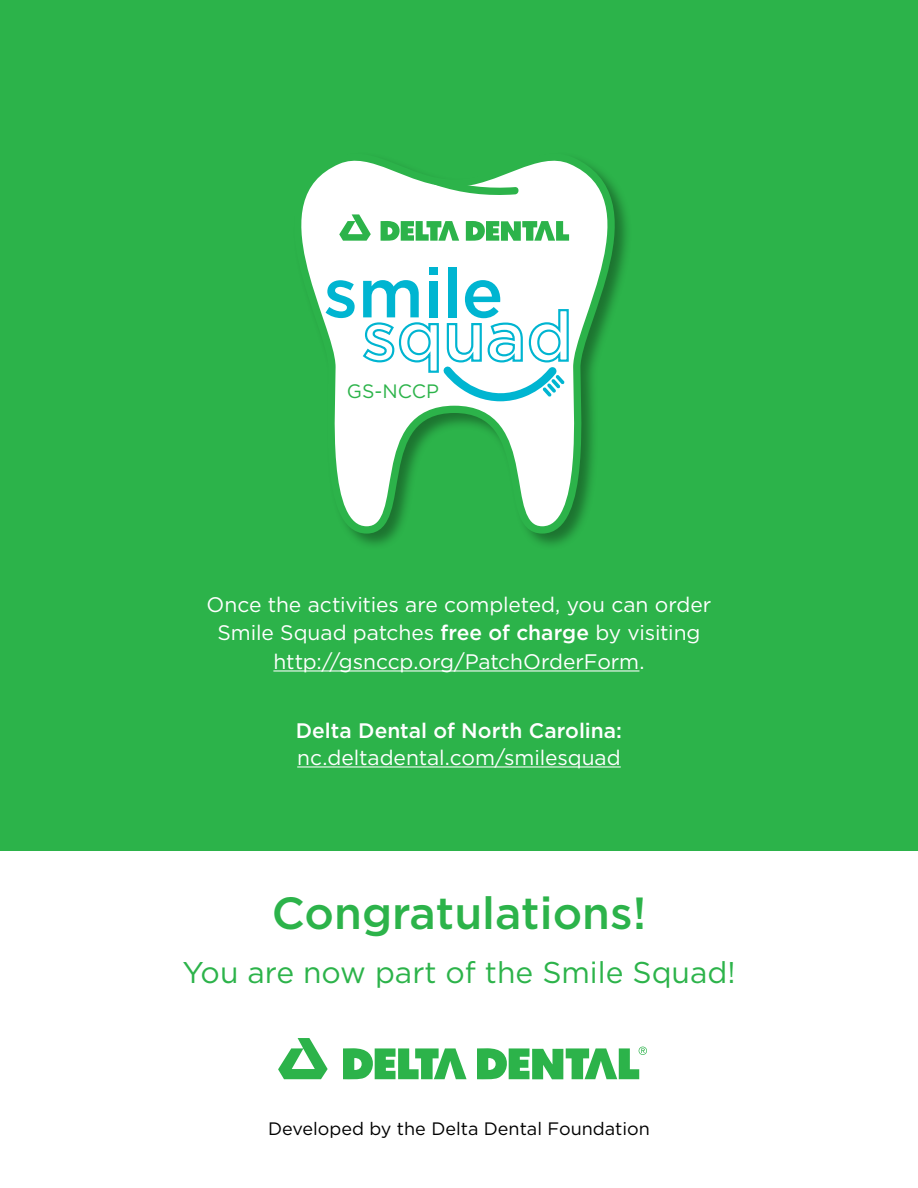
<style>
.page{position:relative;width:918px;height:1188px;background:#fff}
.page>*{position:absolute;margin:0;border:0;box-sizing:border-box;transform-origin:0 0}
.t1{font:500 45px "Gotham";color:#2cb34a}
.t2{font:30px "Gotham";color:#2cb34a}
.t3{font:21px/28.5px "Gotham";letter-spacing:-.005em;color:#fff;text-align:center}
.t4{font:500 21px "Gotham";color:#fff}
.t5{font:19.35px "Gotham";color:#2cb34a}
.t6{font:18px "Gotham";color:#000}
.s1{font-weight:500}
</style>
<div class="page">
<svg style="left:278px;top:1038px;width:50px;height:41px"></svg>
<svg style="left:343px;top:1048px;width:124px;height:32px"></svg>
<svg style="left:477px;top:1047px;width:170px;height:33px"></svg>
<div style="left:0;top:0;width:918px;height:850px;background:#2cb34a"></div>
<hr style="left:273px;top:670px;width:366px;height:2px;background:#fff">
<hr style="left:297px;top:766px;width:324px;height:2px;background:#fff">
<div style="left:292px;top:152px;width:340px;height:399px;background:#000;opacity:.35"></div>
<svg style="left:292px;top:152px;width:340px;height:385px"></svg>
<svg style="left:431px;top:176px;width:89px;height:20px"></svg>
<svg style="left:326px;top:280px;width:29px;height:38px"></svg>
<div style="left:429px;top:267px;width:9px;height:8px;background:#00b5d1"></div>
<div style="left:448px;top:267px;width:8px;height:50px;background:#00b5d1"></div>
<svg style="left:361px;top:280px;width:209px;height:121px;background:#c1edf3"></svg>
<svg style="left:339px;top:214px;width:32px;height:27px"></svg>
<svg style="left:381px;top:221px;width:78px;height:20px"></svg>
<svg style="left:466px;top:221px;width:103px;height:20px"></svg>
<p class="t5" style="left:347px;top:379px;width:94px">GS-NCCP</p>
<p class="t3" style="left:207px;top:590px;width:506px">Once the activities are completed, you can order<br>Smile Squad patches <span class="s1">free of charge</span> by visiting http://gsnccp.org/PatchOrderForm.</p>
<p class="t4" style="left:296px;top:717px;width:328px">Delta Dental of North Carolina:</p>
<p class="t3" style="left:297px;top:743px;width:325px">nc.deltadental.com/smilesquad</p>
<h1 class="t1" style="left:272px;top:884px;width:376px">Congratulations!</h1>
<h2 class="t2" style="left:182px;top:953px;width:555px">You are now part of the Smile Squad!</h2>
<p class="t6" style="left:268px;top:1117px;width:383px">Developed by the Delta Dental Foundation</p>
</div>
